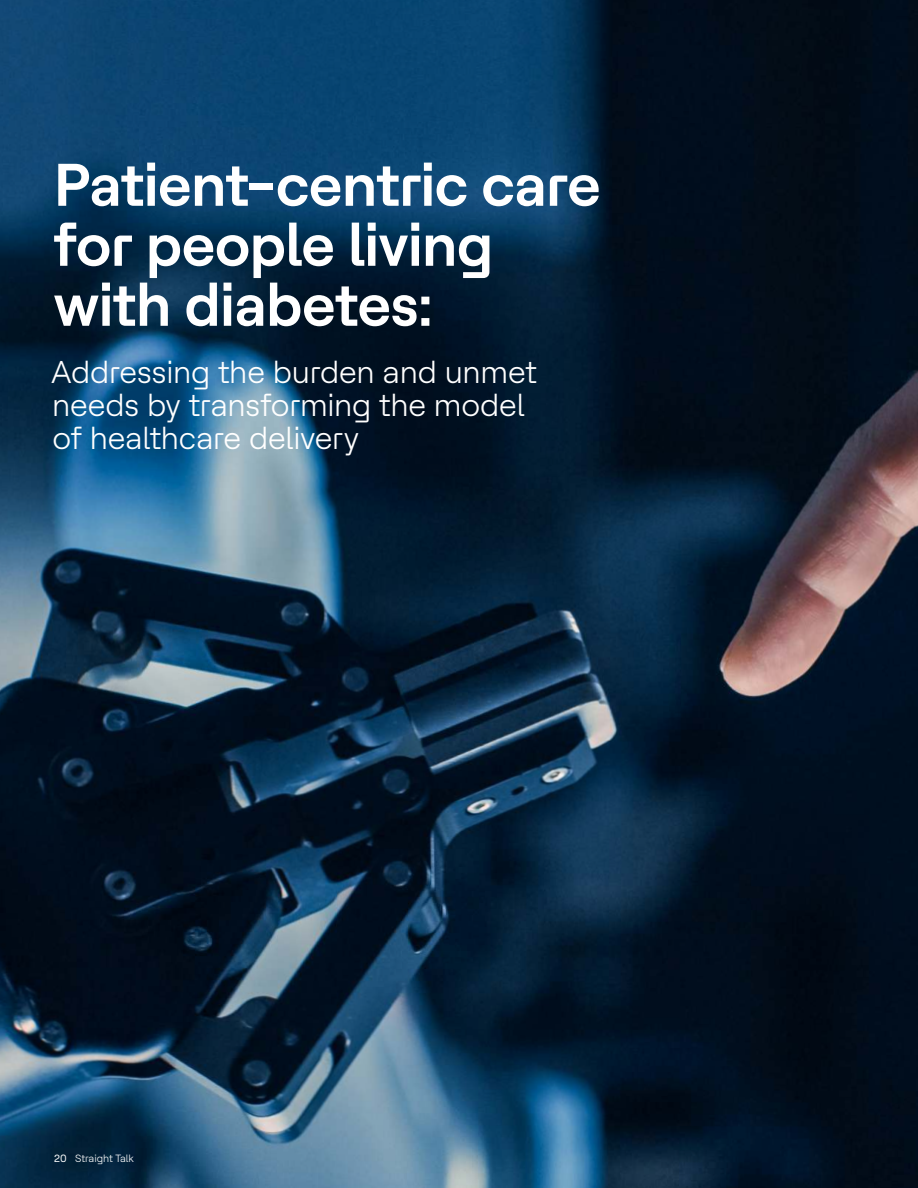
<style>
.page{position:relative;width:918px;height:1188px;background:#fff}
.page>*{position:absolute;margin:0;border:0;box-sizing:border-box;transform-origin:0 0}
.t1{font:600 60px/60px "HCL Tech Roobert";letter-spacing:-.01em;color:#fff}
.t2{font:300 31.5px/33px "HCL Tech Roobert";letter-spacing:-.005em;color:#fff}
.t3{font:300 10.5px "HCL Tech Roobert";color:#fff}
.s1{font-weight:400}
</style>
<div class="page">
<img style="left:0;top:0;width:918px;height:1188px">
<h1 class="t1" style="left:53px;top:158px;width:549px">Patient-centric care for people living with diabetes:</h1>
<p class="t2" style="left:51px;top:357px;width:487px">Addressing the burden and unmet needs by transforming the model of healthcare delivery</p>
<p class="t3" style="left:54px;top:1153px;width:81px"><span class="s1">20</span> Straight Talk</p>
</div>
